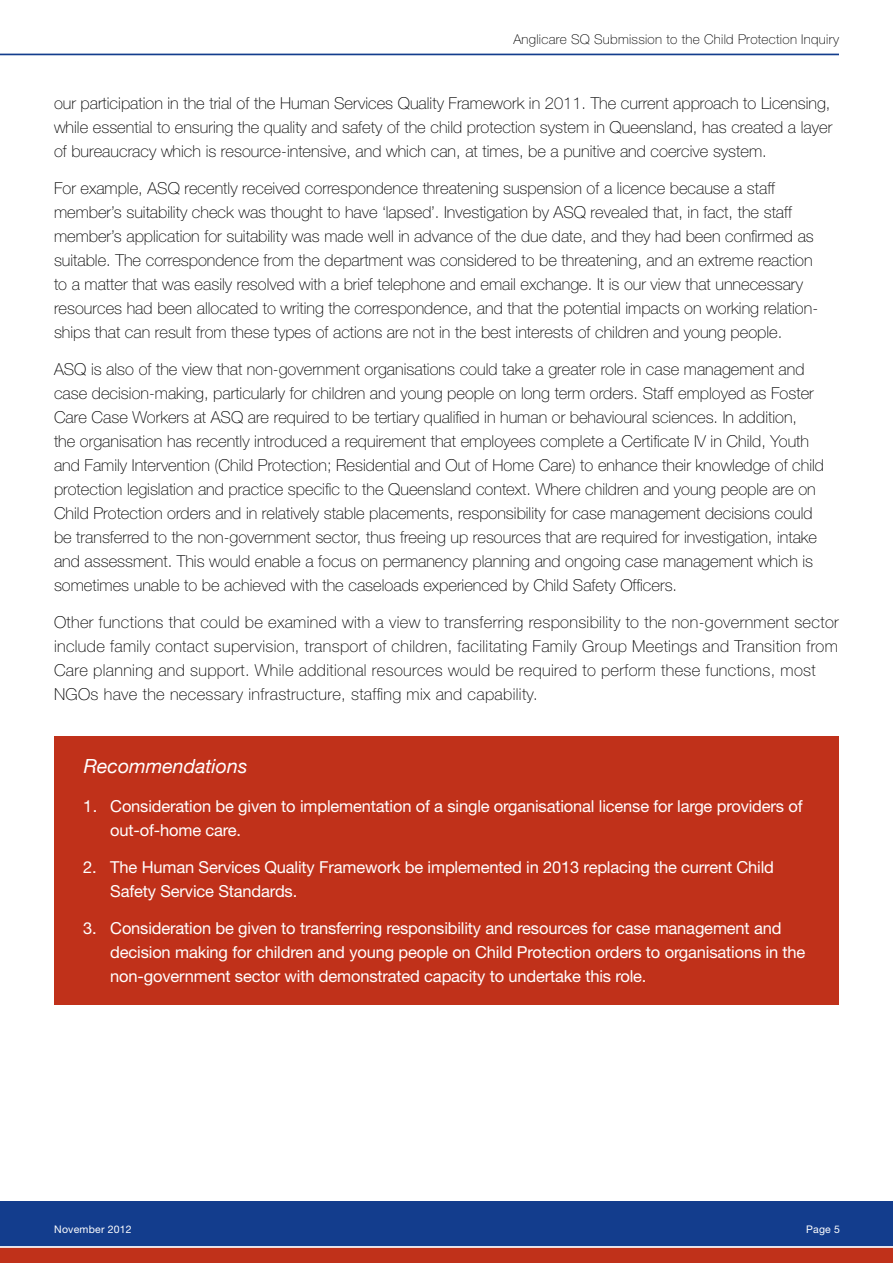
<style>
.page{position:relative;width:893px;height:1263px;background:#fff}
.page>*{position:absolute;margin:0;border:0;box-sizing:border-box;transform-origin:0 0}
.t1{font:italic 19.5px "Helvetica Neue";color:#fff}
.t2{font:100 16.5px/24px "Helvetica Neue";color:#000}
.t3{font:16.5px/24px "Helvetica Neue";letter-spacing:-.01em;color:#fff}
.t4{font:100 16.5px/24px "Helvetica Neue";letter-spacing:.02em;color:#000}
.t5{font:100 13.5px "Helvetica Neue";letter-spacing:.02em;color:#000}
.t6{font:10.5px "Helvetica Neue";letter-spacing:.02em;color:#fff}
</style>
<div class="page">
<div style="left:0;top:1201px;width:893px;height:62px;background:#133d8d"></div>
<div style="left:0;top:1247px;width:893px;height:16px;background:#c0311a"></div>
<hr style="left:0;top:1246px;width:893px;height:2px;background:#fff">
<hr style="left:0;top:54px;width:839px;height:1px;background:#133d8d">
<div style="left:54px;top:736px;width:785px;height:269px;background:#c0311a"></div>
<p class="t5" style="left:513px;top:31px;width:327px">Anglicare SQ Submission to the Child Protection Inquiry</p>
<p class="t2" style="left:54px;top:91px;width:780px;text-align:justify">our participation in the trial of the Human Services Quality Framework in 2011. The current approach to Licensing, while essential to ensuring the quality and safety of the child protection system in Queensland, has created a layer of bureaucracy which is resource-intensive, and which can, at times, be a punitive and coercive system.</p>
<p class="t2" style="left:54px;top:176px;width:766px">For example, ASQ recently received correspondence threatening suspension of a licence because a staff member’s suitability check was thought to have ‘lapsed’. Investigation by ASQ revealed that, in fact, the staff member’s application for suitability was made well in advance of the due date, and they had been confirmed as suitable. The correspondence from the department was considered to be threatening, and an extreme reaction to a matter that was easily resolved with a brief telephone and email exchange. It is our view that unnecessary resources had been allocated to writing the correspondence, and that the potential impacts on working relation&shy;ships that can result from these types of actions are not in the best interests of children and young people.</p>
<p class="t2" style="left:54px;top:357px;width:772px">ASQ is also of the view that non-government organisations could take a greater role in case management and case decision-making, particularly for children and young people on long term orders. Staff employed as Foster Care Case Workers at ASQ are required to be tertiary qualified in human or behavioural sciences. In addition,<br>the organisation has recently introduced a requirement that employees complete a Certificate IV in Child, Youth and Family Intervention (Child Protection; Residential and Out of Home Care) to enhance their knowledge of child protection legislation and practice specific to the Queensland context. Where children and young people are on Child Protection orders and in relatively stable placements, responsibility for case management decisions could be transferred to the non-government sector, thus freeing up resources that are required for investigation, intake and assessment. This would enable a focus on permanency planning and ongoing case management which is sometimes unable to be achieved with the caseloads experienced by Child Safety Officers.</p>
<p class="t4" style="left:54px;top:610px;width:786px">Other functions that could be examined with a view to transferring responsibility to the non-government sector include family contact supervision, transport of children, facilitating Family Group Meetings and Transition from Care planning and support. While additional resources would be required to perform these functions, most NGOs have the necessary infrastructure, staffing mix and capability.</p>
<p class="t1" style="left:84px;top:755px;width:165px">Recommendations</p>
<p class="t3" style="left:110px;top:794px;width:694px;text-indent:-27px">1. Consideration be given to implementation of a single organisational license for large providers of out-of-home care.</p>
<p class="t3" style="left:110px;top:855px;width:665px;text-indent:-27px">2. The Human Services Quality Framework be implemented in 2013 replacing the current Child<br>Safety Service Standards.</p>
<p class="t3" style="left:110px;top:916px;width:697px;text-indent:-27px">3. Consideration be given to transferring responsibility and resources for case management and decision making for children and young people on Child Protection orders to organisations in the non-government sector with demonstrated capacity to undertake this role.</p>
<p class="t6" style="left:54px;top:1223px;width:79px">November 2012</p>
<p class="t6" style="left:806px;top:1223px;width:35px">Page 5</p>
</div>
